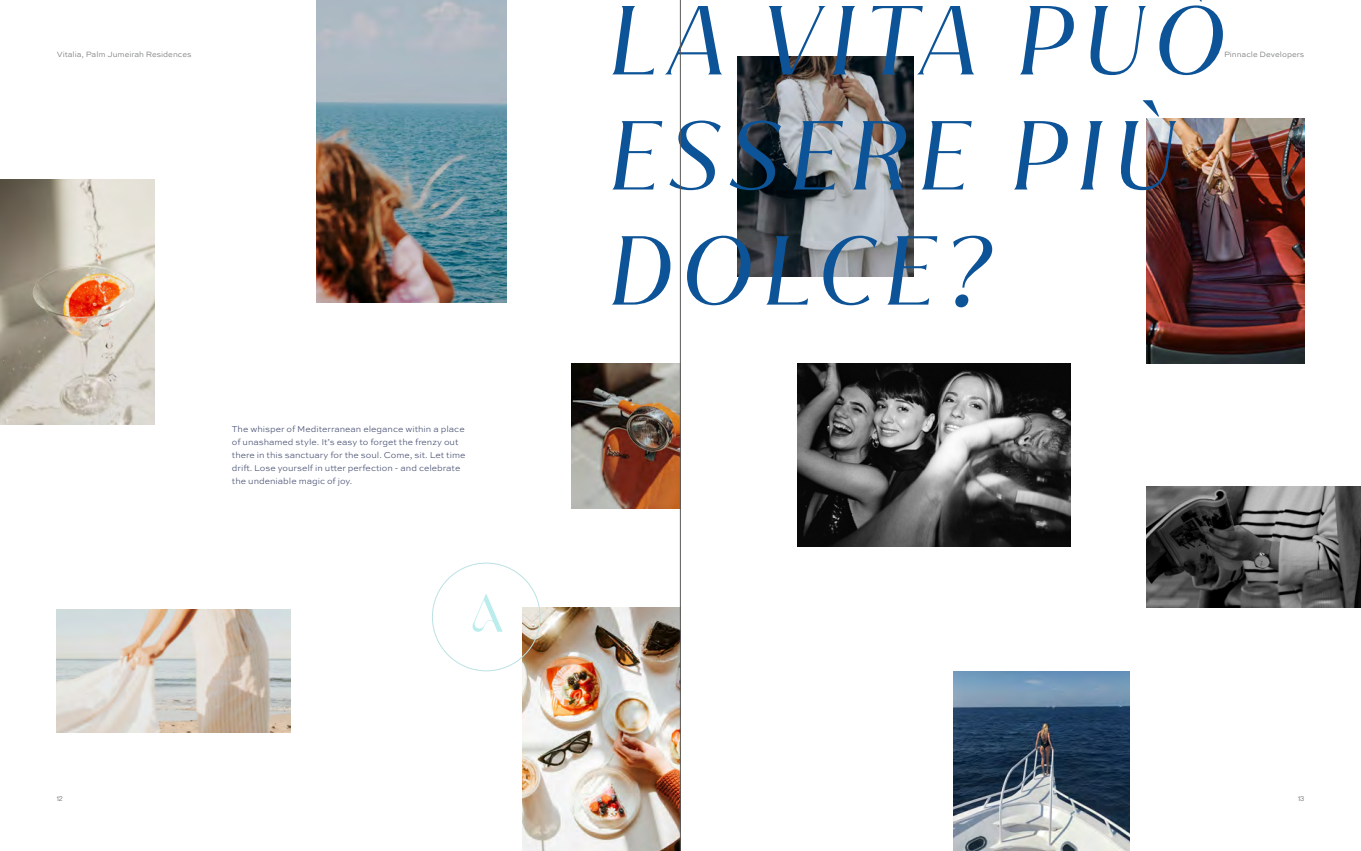
<style>
.page{position:relative;width:1361px;height:851px;background:#fff}
.page>*{position:absolute;margin:0;border:0;box-sizing:border-box;transform-origin:0 0}
.t1{font:italic 93.9px/115px "Jazmin";letter-spacing:.1em;color:#0c5397}
.t2{font:300 9px/13px "Sweet Sans Pro";color:#424b6e}
.t3{font:300 8px "Sweet Sans Pro";color:#6e7070}
.t4{font:7px "PP Neue Montreal";color:#6e7070}
</style>
<div class="page">
<img style="left:737px;top:57px;width:176px;height:219px">
<img style="left:1146px;top:486px;width:215px;height:121px">
<img style="left:57px;top:609px;width:233px;height:123px">
<img style="left:1146px;top:118px;width:158px;height:245px">
<img style="left:0;top:180px;width:155px;height:244px">
<img style="left:522px;top:607px;width:158px;height:243px">
<img style="left:572px;top:363px;width:108px;height:145px">
<img style="left:798px;top:363px;width:272px;height:183px">
<svg style="left:472px;top:594px;width:30px;height:37px"></svg>
<img style="left:954px;top:671px;width:175px;height:179px">
<img style="left:316px;top:0;width:191px;height:302px">
<hr style="left:680px;top:0;width:1px;height:850px;background:#575756">
<h1 class="t1" style="left:606px;top:-16px;width:618px">LA VITA PUÒ<br>ESSERE PIÙ<br>DOLCE?</h1>
<p class="t3" style="left:57px;top:48px;width:136px">Vitalia, Palm Jumeirah Residences</p>
<p class="t3" style="left:1224px;top:48px;width:82px">Pinnacle Developers</p>
<p class="t2" style="left:232px;top:422px;width:235px">The whisper of Mediterranean elegance within a place of unashamed style. It’s easy to forget the frenzy out there in this sanctuary for the soul. Come, sit. Let time drift. Lose yourself in utter perfection - and celebrate the undeniable magic of joy.</p>
<p class="t4" style="left:57px;top:794px;width:8px">12</p>
<p class="t4" style="left:1298px;top:794px;width:8px">13</p>
</div>
